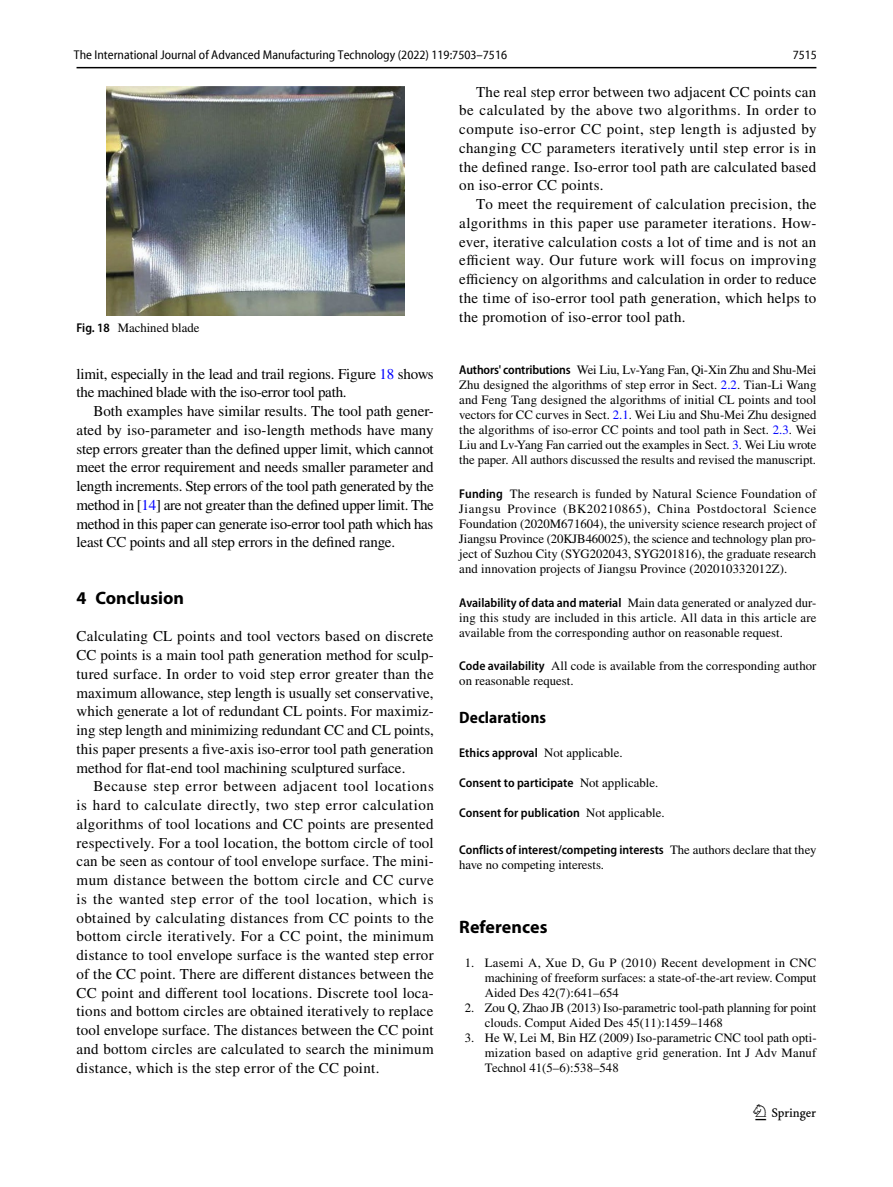
<style>
.page{position:relative;width:893px;height:1187px;background:#fff}
.page>*{position:absolute;margin:0;border:0;box-sizing:border-box;transform-origin:0 0}
.t1{font:22.5px "Springnew Regular 3";color:#000}
.t2{font:700 18px "Myriad Pro";color:#000}
.t3{font:700 semi-condensed 16.5px "Myriad Pro";letter-spacing:.005em;color:#000}
.t4{font:15px/18.8px "STIX";letter-spacing:.005em;color:#000;text-align:justify}
.t5{font:15px/18.8px "STIX";letter-spacing:-.015em;color:#000}
.t6{font:12.75px/15px "STIX";letter-spacing:.005em;color:#000;text-align:justify}
.t7{font:600 semi-condensed 12.75px "Myriad Pro";color:#000}
.t8{font:semi-condensed 12.75px "Myriad Pro Unic";color:#000}
.s1{font-family:"Myriad Pro";font-weight:600;font-stretch:semi-condensed}
.s2{color:#00f}
.s3{font-family:"STIX";font-weight:400;font-stretch:normal}
</style>
<div class="page">
<hr style="left:77px;top:67px;width:739px;height:1px;background:#000">
<img style="left:106px;top:87px;width:298px;height:228px">
<p class="t8" style="left:74px;top:50px;width:435px">The International Journal of Advanced Manufacturing Technology (2022) 119:7503–7516</p>
<p class="t8" style="left:793px;top:50px;width:26px">7515</p>
<p class="t6" style="left:77px;top:321px;width:124px"><span class="s1">Fig. 18</span> Machined blade</p>
<p class="t5" style="left:77px;top:365px;width:359px">limit, especially in the lead and trail regions. Figure <span class="s2">18</span> shows the machined blade with the iso-error tool path.</p>
<p class="t4" style="left:77px;top:402px;width:359px;text-indent:17px">Both examples have similar results. The tool path gener&shy;ated by iso-parameter and iso-length methods have many step errors greater than the defined upper limit, which cannot meet the error requirement and needs smaller parameter and length increments. Step errors of the tool path generated by the method in [<span class="s2">14</span>] are not greater than the defined upper limit. The method in this paper can generate iso-error tool path which has least CC points and all step errors in the defined range.</p>
<p class="t2" style="left:77px;top:586px;width:109px">4 Conclusion</p>
<p class="t4" style="left:77px;top:627px;width:359px">Calculating CL points and tool vectors based on discrete CC points is a main tool path generation method for sculp&shy;tured surface. In order to void step error greater than the maximum allowance, step length is usually set conservative, which generate a lot of redundant CL points. For maximiz&shy;ing step length and minimizing redundant CC and CL points, this paper presents a five-axis iso-error tool path generation method for flat-end tool machining sculptured surface.</p>
<p class="t4" style="left:77px;top:777px;width:359px;text-indent:17px">Because step error between adjacent tool locations is hard to calculate directly, two step error calculation algorithms of tool locations and CC points are presented respectively. For a tool location, the bottom circle of tool can be seen as contour of tool envelope surface. The mini&shy;mum distance between the bottom circle and CC curve is the wanted step error of the tool location, which is obtained by calculating distances from CC points to the bottom circle iteratively. For a CC point, the minimum distance to tool envelope surface is the wanted step error of the CC point. There are different distances between the CC point and different tool locations. Discrete tool loca&shy;tions and bottom circles are obtained iteratively to replace tool envelope surface. The distances between the CC point and bottom circles are calculated to search the minimum distance, which is the step error of the CC point.</p>
<p class="t4" style="left:459px;top:83px;width:359px;text-indent:17px">The real step error between two adjacent CC points can be calculated by the above two algorithms. In order to compute iso-error CC point, step length is adjusted by changing CC parameters iteratively until step error is in the defined range. Iso-error tool path are calculated based on iso-error CC points.</p>
<p class="t4" style="left:459px;top:196px;width:359px;text-indent:17px">To meet the requirement of calculation precision, the algorithms in this paper use parameter iterations. How&shy;ever, iterative calculation costs a lot of time and is not an efficient way. Our future work will focus on improving efficiency on algorithms and calculation in order to reduce the time of iso-error tool path generation, which helps to the promotion of iso-error tool path.</p>
<p class="t6" style="left:459px;top:363px;width:359px"><span class="s1">Authors' contributions</span> Wei Liu, Lv-Yang Fan, Qi-Xin Zhu and Shu-Mei Zhu designed the algorithms of step error in Sect. <span class="s2">2.2</span>. Tian-Li Wang and Feng Tang designed the algorithms of initial CL points and tool vectors for CC curves in Sect. <span class="s2">2.1</span>. Wei Liu and Shu-Mei Zhu designed the algorithms of iso-error CC points and tool path in Sect. <span class="s2">2.3</span>. Wei Liu and Lv-Yang Fan carried out the examples in Sect. <span class="s2">3</span>. Wei Liu wrote the paper. All authors discussed the results and revised the manuscript.</p>
<p class="t6" style="left:459px;top:487px;width:359px"><span class="s1">Funding</span> The research is funded by Natural Science Foundation of Jiangsu Province (BK20210865), China Postdoctoral Science Foundation (2020M671604), the university science research project of Jiangsu Province (20KJB460025), the science and technology plan pro&shy;ject of Suzhou City (SYG202043, SYG201816), the graduate research and innovation projects of Jiangsu Province (202010332012Z).</p>
<p class="t6" style="left:459px;top:595px;width:359px"><span class="s1">Availability of data and material</span> Main data generated or analyzed dur&shy;ing this study are included in this article. All data in this article are available from the corresponding author on reasonable request.</p>
<p class="t6" style="left:459px;top:659px;width:359px"><span class="s1">Code availability</span> All code is available from the corresponding author on reasonable request.</p>
<p class="t3" style="left:459px;top:708px;width:88px">Declarations</p>
<p class="t7" style="left:459px;top:745px;width:165px">Ethics approval <span class="s3">Not applicable.</span></p>
<p class="t7" style="left:459px;top:775px;width:201px">Consent to participate <span class="s3">Not applicable.</span></p>
<p class="t7" style="left:459px;top:805px;width:207px">Consent for publication <span class="s3">Not applicable.</span></p>
<p class="t7" style="left:459px;top:843px;width:359px">Conflicts of interest/competing interests <span class="s3">The authors declare that they</span></p>
<p class="t6" style="left:459px;top:858px;width:146px">have no competing interests.</p>
<p class="t2" style="left:459px;top:915px;width:90px">References</p>
<p class="t6" style="left:485px;top:955px;width:333px;text-indent:-20px">1. Lasemi A, Xue D, Gu P (2010) Recent development in CNC machining of freeform surfaces: a state-of-the-art review. Comput Aided Des 42(7):641–654</p>
<p class="t6" style="left:485px;top:1000px;width:333px;text-indent:-20px">2. Zou Q, Zhao JB (2013) Iso-parametric tool-path planning for point clouds. Comput Aided Des 45(11):1459–1468</p>
<p class="t6" style="left:485px;top:1030px;width:333px;text-indent:-20px">3. He W, Lei M, Bin HZ (2009) Iso-parametric CNC tool path opti&shy;mization based on adaptive grid generation. Int J Adv Manuf Technol 41(5–6):538–548</p>
<h1 class="t1" style="left:755px;top:1104px;width:62px">1 3</h1>
</div>
